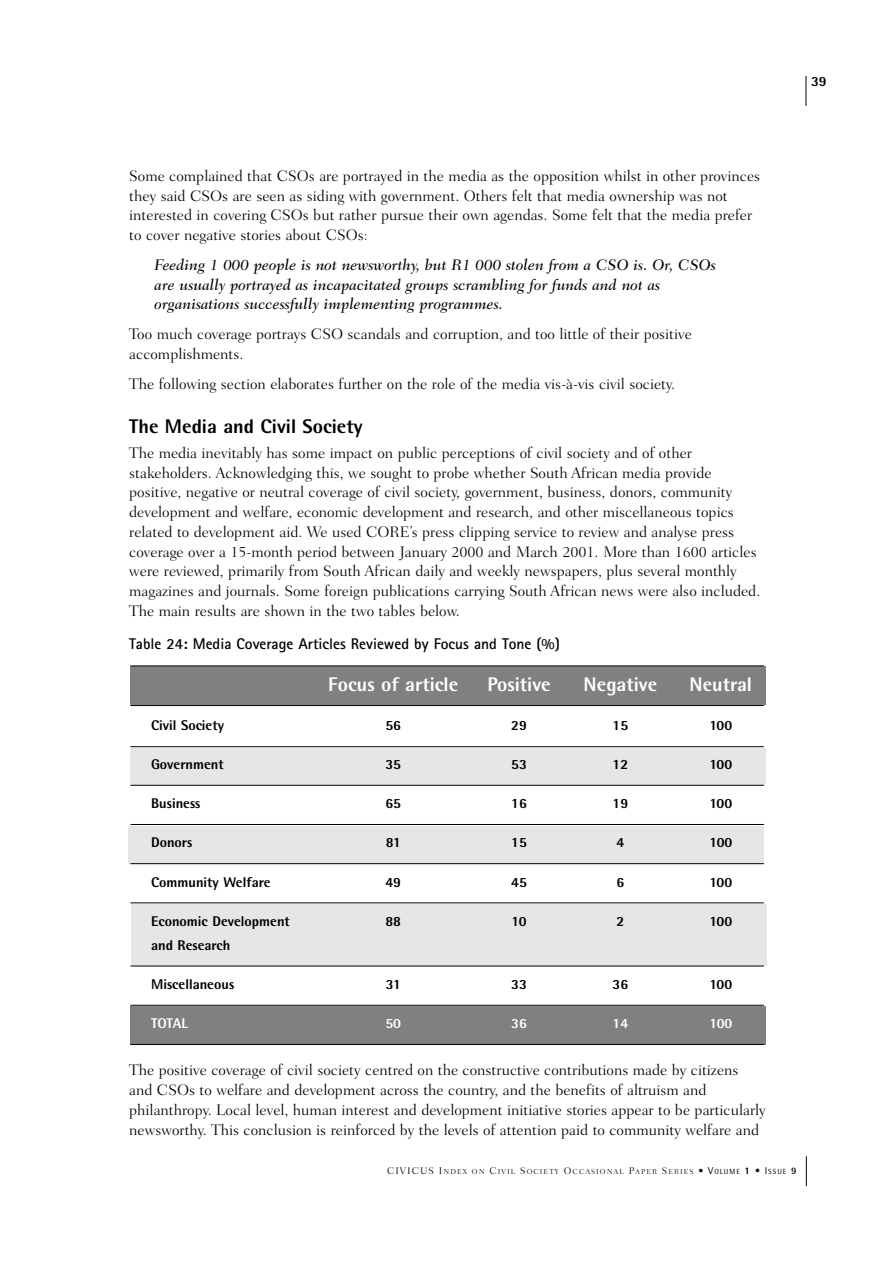
<style>
.page{position:relative;width:893px;height:1263px;background:#fff}
.page>*{position:absolute;margin:0;border:0;box-sizing:border-box;transform-origin:0 0}
.t1{font:800 19.8px "Rotis Semi Sans";color:#fff}
.t2{font:800 19.8px "Rotis Semi Sans";color:#000}
.t3{font:300 15.45px/19.8px "Fairfield LH";color:#000}
.t4{font:italic 500 15.45px/19.8px "Fairfield LH";color:#000}
.t5{font:700 15.45px "Rotis Sans Serif";color:#000}
.t6{font:800 14.1px "Rotis Semi Sans";color:#000}
.t7{font:800 14.1px "Rotis Semi Sans";color:#fff}
.t8{font:300 7.35px "Fairfield LH";letter-spacing:.14em;color:#000}
.s1{font-size:9.9px}
.s2{font-family:"Rotis Semi Sans";font-weight:400;font-size:9.9px}
.s3{font-family:"Rotis Semi Sans";font-weight:400}
.s4{font-family:"Rotis Semi Sans";font-weight:800;font-size:9.9px}
.s5{font-family:"Rotis Semi Sans";font-weight:700;font-size:9.9px}
</style>
<div class="page">
<div style="left:131px;top:904px;width:635px;height:62px;background:#e6e6e6"></div>
<hr style="left:805px;top:76px;width:1px;height:30px;background:#000">
<hr style="left:806px;top:1156px;width:1px;height:30px;background:#000">
<div style="left:128px;top:826px;width:635px;height:38px;background:#e6e6e6"></div>
<div style="left:130px;top:748px;width:635px;height:36px;background:#e6e6e6"></div>
<div style="left:130px;top:667px;width:635px;height:38px;background:#808080"></div>
<div style="left:130px;top:1006px;width:635px;height:39px;background:#808080"></div>
<hr style="left:130px;top:666px;width:633px;height:1px;background:#000">
<hr style="left:130px;top:705px;width:633px;height:1px;background:#000">
<hr style="left:130px;top:746px;width:633px;height:1px;background:#000">
<hr style="left:130px;top:785px;width:633px;height:1px;background:#000">
<hr style="left:130px;top:824px;width:633px;height:1px;background:#000">
<hr style="left:130px;top:863px;width:633px;height:1px;background:#000">
<hr style="left:130px;top:903px;width:633px;height:1px;background:#000">
<hr style="left:130px;top:966px;width:633px;height:1px;background:#000">
<hr style="left:130px;top:1005px;width:633px;height:1px;background:#000">
<hr style="left:130px;top:1044px;width:633px;height:1px;background:#000">
<p class="t6" style="left:811px;top:77px;width:17px">39</p>
<p class="t3" style="left:129px;top:167px;width:632px">Some complained that CSOs are portrayed in the media as the opposition whilst in other provinces they said CSOs are seen as siding with government. Others felt that media ownership was not interested in covering CSOs but rather pursue their own agendas. Some felt that the media prefer to cover negative stories about CSOs:</p>
<p class="t4" style="left:155px;top:256px;width:563px">Feeding 1 000 people is not newsworthy, but R1 000 stolen from a CSO is. Or, CSOs are usually portrayed as incapacitated groups scrambling for funds and not as organisations successfully implementing programmes.</p>
<p class="t3" style="left:129px;top:326px;width:564px">Too much coverage portrays CSO scandals and corruption, and too little of their positive accomplishments.</p>
<p class="t3" style="left:129px;top:375px;width:547px">The following section elaborates further on the role of the media vis-à-vis civil society.</p>
<p class="t2" style="left:129px;top:420px;width:235px">The Media and Civil Society</p>
<p class="t3" style="left:129px;top:444px;width:632px">The media inevitably has some impact on public perceptions of civil society and of other stakeholders. Acknowledging this, we sought to probe whether South African media provide positive, negative or neutral coverage of civil society, government, business, donors, community development and welfare, economic development and research, and other miscellaneous topics related to development aid. We used CORE’s press clipping service to review and analyse press coverage over a 15-month period between January 2000 and March 2001. More than 1600 articles were reviewed, primarily from South African daily and weekly newspapers, plus several monthly magazines and journals. Some foreign publications carrying South African news were also included.<br>The main results are shown in the two tables below.</p>
<p class="t5" style="left:129px;top:639px;width:432px">Table 24: Media Coverage Articles Reviewed by Focus and Tone (%)</p>
<p class="t1" style="left:328px;top:677px;width:131px">Focus of article</p>
<p class="t1" style="left:487px;top:677px;width:65px">Positive</p>
<p class="t1" style="left:583px;top:677px;width:75px">Negative</p>
<p class="t1" style="left:689px;top:677px;width:64px">Neutral</p>
<p class="t6" style="left:151px;top:720px;width:74px">Civil Society</p>
<p class="t6" style="left:385px;top:720px;width:17px">56</p>
<p class="t6" style="left:511px;top:720px;width:17px">29</p>
<p class="t6" style="left:612px;top:720px;width:17px">15</p>
<p class="t6" style="left:709px;top:720px;width:24px">100</p>
<p class="t6" style="left:151px;top:759px;width:74px">Government</p>
<p class="t6" style="left:385px;top:759px;width:17px">35</p>
<p class="t6" style="left:511px;top:759px;width:17px">53</p>
<p class="t6" style="left:612px;top:759px;width:17px">12</p>
<p class="t6" style="left:709px;top:759px;width:24px">100</p>
<p class="t6" style="left:151px;top:799px;width:51px">Business</p>
<p class="t6" style="left:385px;top:799px;width:17px">65</p>
<p class="t6" style="left:511px;top:799px;width:17px">16</p>
<p class="t6" style="left:612px;top:799px;width:17px">19</p>
<p class="t6" style="left:709px;top:799px;width:24px">100</p>
<p class="t6" style="left:151px;top:838px;width:43px">Donors</p>
<p class="t6" style="left:385px;top:838px;width:17px">81</p>
<p class="t6" style="left:511px;top:838px;width:17px">15</p>
<p class="t6" style="left:616px;top:838px;width:9px">4</p>
<p class="t6" style="left:709px;top:838px;width:24px">100</p>
<p class="t6" style="left:151px;top:877px;width:121px">Community Welfare</p>
<p class="t6" style="left:385px;top:877px;width:17px">49</p>
<p class="t6" style="left:511px;top:877px;width:17px">45</p>
<p class="t6" style="left:616px;top:877px;width:9px">6</p>
<p class="t6" style="left:709px;top:877px;width:24px">100</p>
<p class="t6" style="left:151px;top:916px;width:140px">Economic Development</p>
<p class="t6" style="left:385px;top:916px;width:17px">88</p>
<p class="t6" style="left:511px;top:916px;width:17px">10</p>
<p class="t6" style="left:616px;top:916px;width:9px">2</p>
<p class="t6" style="left:709px;top:916px;width:24px">100</p>
<p class="t6" style="left:151px;top:940px;width:81px">and Research</p>
<p class="t6" style="left:151px;top:979px;width:85px">Miscellaneous</p>
<p class="t6" style="left:385px;top:979px;width:17px">31</p>
<p class="t6" style="left:511px;top:979px;width:17px">33</p>
<p class="t6" style="left:612px;top:979px;width:17px">36</p>
<p class="t6" style="left:709px;top:979px;width:24px">100</p>
<p class="t7" style="left:151px;top:1018px;width:38px">TOTAL</p>
<p class="t7" style="left:385px;top:1018px;width:17px">50</p>
<p class="t7" style="left:511px;top:1018px;width:17px">36</p>
<p class="t7" style="left:612px;top:1018px;width:17px">14</p>
<p class="t7" style="left:709px;top:1018px;width:24px">100</p>
<p class="t3" style="left:129px;top:1062px;width:638px">The positive coverage of civil society centred on the constructive contributions made by citizens<br>and CSOs to welfare and development across the country, and the benefits of altruism and philanthropy. Local level, human interest and development initiative stories appear to be particularly newsworthy. This conclusion is reinforced by the levels of attention paid to community welfare and</p>
<p class="t8" style="left:387px;top:1168px;width:411px"><span class="s1">CIVICUS I</span>NDEX ON <span class="s1">C</span>IVIL <span class="s1">S</span>OCIETY <span class="s1">O</span>CCASIONAL <span class="s1">P</span>APER <span class="s1">S</span>ERIES <span class="s1">•</span> <span class="s2">V</span><span class="s3">OLUME</span> <span class="s4">1</span> <span class="s2">• I</span><span class="s3">SSUE</span> <span class="s5">9</span></p>
</div>
